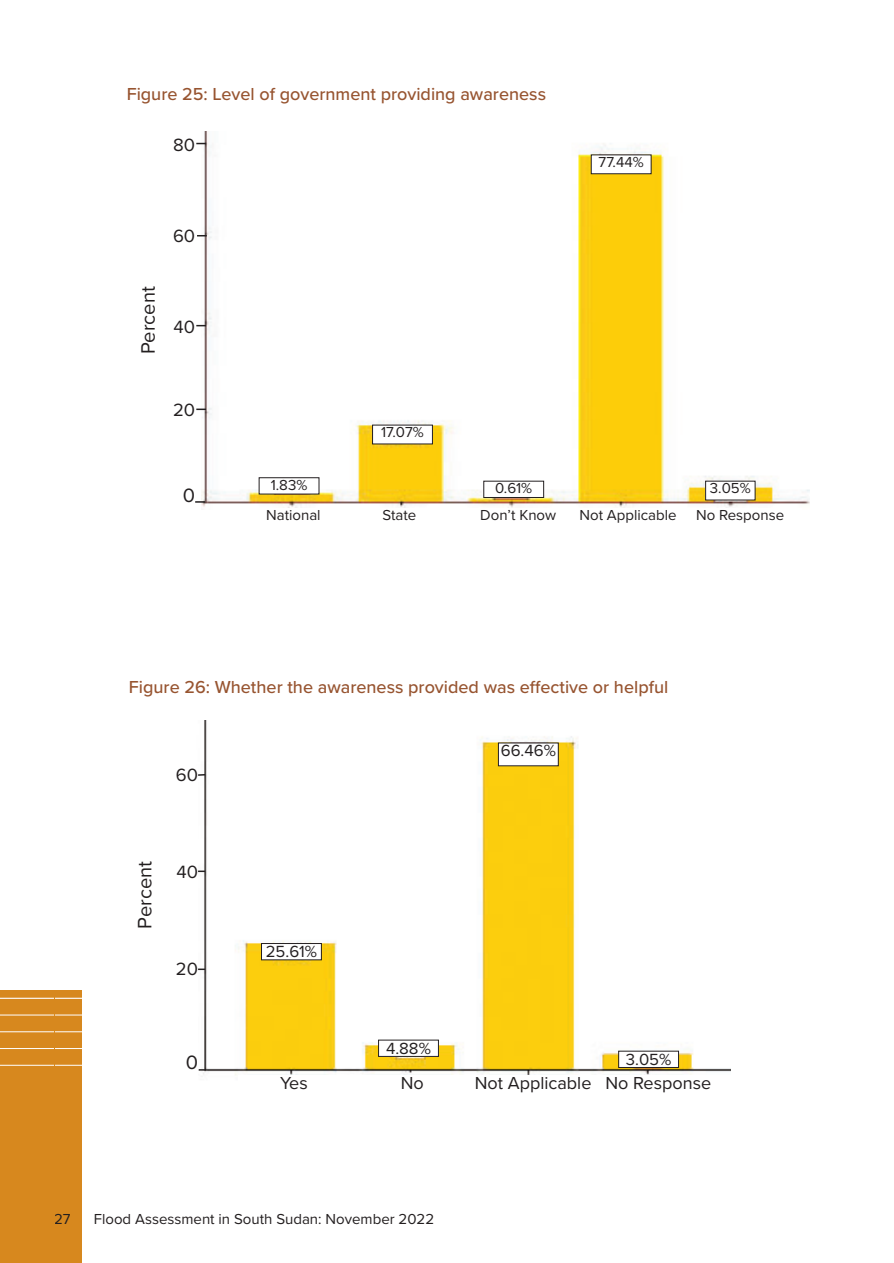
<style>
.page{position:relative;width:894px;height:1263px;background:#fff}
.page>*{position:absolute;margin:0;border:0;box-sizing:border-box;transform-origin:0 0}
.t1{font:20.1px "Proxima Nova";color:#231f20}
.t2{font:18.45px "Proxima Nova";color:#231f20}
.t3{font:500 18px "Proxima Nova";color:#975430}
.t4{font:18px "Proxima Nova";color:#231f20}
.t5{font:16.8px "Proxima Nova";color:#231f20}
.t6{font:15px "Proxima Nova";color:#231f20}
</style>
<div class="page">
<div style="left:0;top:990px;width:81px;height:273px;background:#d7881e"></div>
<hr style="left:0;top:1065px;width:184px;height:1px;background:#fff">
<hr style="left:0;top:997px;width:184px;height:1px;background:#fff">
<hr style="left:0;top:1014px;width:184px;height:1px;background:#fff">
<hr style="left:0;top:1031px;width:184px;height:1px;background:#fff">
<hr style="left:0;top:1048px;width:184px;height:1px;background:#fff">
<img style="left:201px;top:131px;width:607px;height:377px">
<div style="left:259px;top:478px;width:60px;height:16px;background:#fff"></div>
<div style="left:259px;top:477px;width:60px;height:17px;border:1px solid #231f20"></div>
<div style="left:372px;top:425px;width:60px;height:19px;background:#fff"></div>
<div style="left:483px;top:481px;width:60px;height:16px;background:#fff"></div>
<div style="left:483px;top:481px;width:60px;height:17px;border:1px solid #231f20"></div>
<div style="left:591px;top:155px;width:60px;height:19px;background:#fff"></div>
<div style="left:590px;top:155px;width:61px;height:19px;border:1px solid #231f20"></div>
<div style="left:705px;top:481px;width:49px;height:19px;background:#fff"></div>
<svg style="left:196px;top:408px;width:10px;height:2px"></svg>
<svg style="left:195px;top:501px;width:10px;height:2px"></svg>
<img style="left:198px;top:720px;width:531px;height:355px">
<div style="left:498px;top:743px;width:60px;height:23px;background:#fff"></div>
<div style="left:618px;top:1051px;width:60px;height:16px;background:#fff"></div>
<svg style="left:198px;top:774px;width:7px;height:2px"></svg>
<svg style="left:198px;top:870px;width:7px;height:2px"></svg>
<svg style="left:198px;top:968px;width:7px;height:2px"></svg>
<div style="left:261px;top:943px;width:60px;height:16px;background:#fff"></div>
<div style="left:261px;top:943px;width:60px;height:17px;border:1px solid #231f20"></div>
<div style="left:378px;top:1040px;width:60px;height:16px;background:#fff"></div>
<p class="t3" style="left:127px;top:81px;width:421px">Figure 25: Level of government providing awareness</p>
<p class="t2" style="left:173px;top:131px;width:23px">80</p>
<h1 class="t1" style="left:133px;top:354px;width:69px;rotate:-90deg">Percent</h1>
<p class="t2" style="left:173px;top:222px;width:24px">60</p>
<p class="t2" style="left:173px;top:313px;width:23px">40</p>
<p class="t2" style="left:173px;top:396px;width:24px">20</p>
<h1 class="t1" style="left:183px;top:481px;width:14px">0</h1>
<p class="t6" style="left:598px;top:151px;width:47px">77.44%</p>
<p class="t6" style="left:271px;top:473px;width:38px">1.83%</p>
<p class="t6" style="left:381px;top:421px;width:44px">17.07%</p>
<p class="t6" style="left:495px;top:477px;width:39px">0.61%</p>
<p class="t6" style="left:709px;top:477px;width:42px">3.05%</p>
<p class="t6" style="left:266px;top:503px;width:56px">National</p>
<p class="t6" style="left:382px;top:503px;width:35px">State</p>
<p class="t6" style="left:480px;top:503px;width:77px">Don’t Know</p>
<p class="t6" style="left:579px;top:503px;width:99px">Not Applicable</p>
<p class="t6" style="left:695px;top:503px;width:90px">No Response</p>
<p class="t3" style="left:129px;top:673px;width:540px">Figure 26: Whether the awareness provided was effective or helpful</p>
<p class="t2" style="left:176px;top:760px;width:24px">60</p>
<h1 class="t1" style="left:130px;top:928px;width:69px;rotate:-90deg">Percent</h1>
<p class="t2" style="left:176px;top:858px;width:23px">40</p>
<p class="t2" style="left:176px;top:955px;width:24px">20</p>
<h1 class="t1" style="left:186px;top:1047px;width:14px">0</h1>
<p class="t5" style="left:500px;top:738px;width:57px">66.46%</p>
<p class="t5" style="left:266px;top:938px;width:53px">25.61%</p>
<p class="t5" style="left:386px;top:1035px;width:46px">4.88%</p>
<p class="t5" style="left:625px;top:1046px;width:47px">3.05%</p>
<p class="t4" style="left:280px;top:1069px;width:29px">Yes</p>
<p class="t4" style="left:400px;top:1069px;width:25px">No</p>
<p class="t4" style="left:474px;top:1069px;width:238px">Not Applicable No Response</p>
<p class="t6" style="left:54px;top:1207px;width:18px">27</p>
<p class="t6" style="left:94px;top:1207px;width:342px">Flood Assessment in South Sudan: November 2022</p>
</div>
